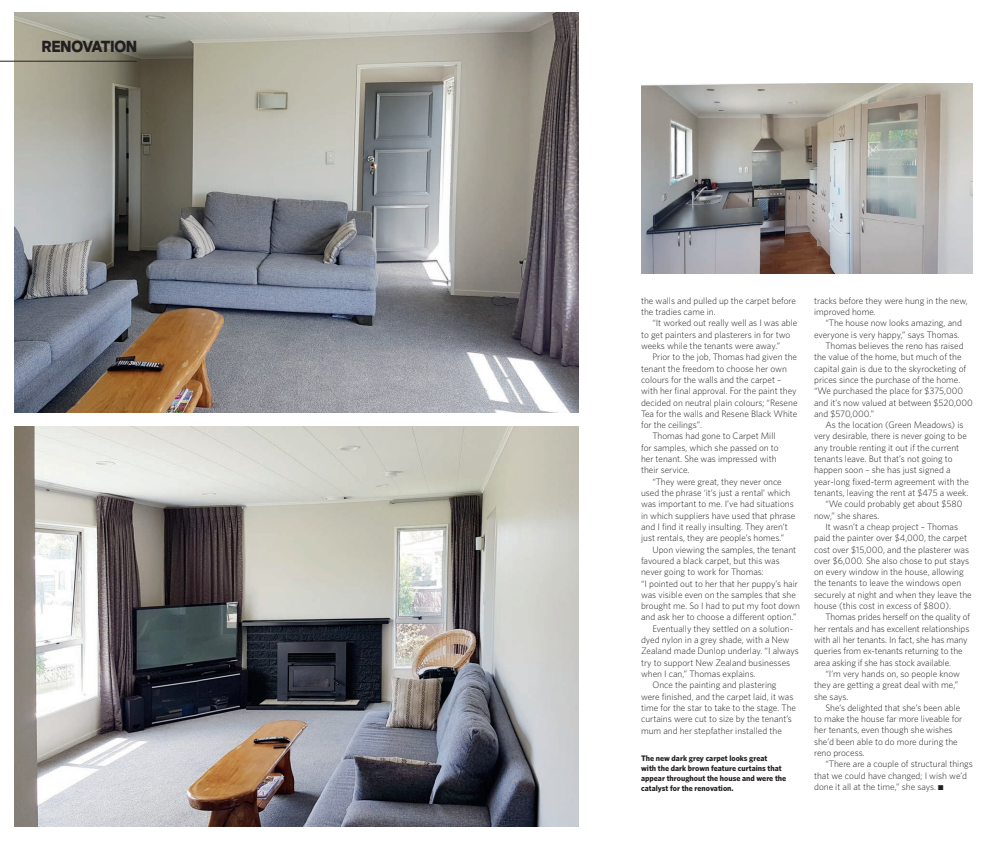
<style>
.page{position:relative;width:987px;height:841px;background:#fff}
.page>*{position:absolute;margin:0;border:0;box-sizing:border-box;transform-origin:0 0}
.t1{font:800 16px "Artegra Sans Alt";color:#231f20;scale:.9 1}
._2018_Body_Text_Sans{font:300 9.3px/11.3px "Whitney HTF";color:#231f20}
._2018_Caption_White{font:700 8px/10px "Whitney HTF";color:#231f20}
</style>
<div class="page">
<img style="left:14px;top:13px;width:564px;height:399px">
<img style="left:14px;top:426px;width:564px;height:400px">
<img style="left:641px;top:84px;width:331px;height:189px">
<hr style="left:0;top:61px;width:137px;height:1px;background:#231f20">
<p class="t1" style="left:42px;top:34px;width:107px">RENOVATION</p>
<p class="_2018_Body_Text_Sans" style="left:641px;top:295px;width:156px">the walls and pulled up the carpet before the tradies came in.</p>
<p class="_2018_Body_Text_Sans" style="left:641px;top:317px;width:158px;text-indent:11px">“It worked out really well as I was able to get painters and plasterers in for two weeks while the tenants were away.”</p>
<p class="_2018_Body_Text_Sans" style="left:641px;top:351px;width:158px;text-indent:11px">Prior to the job, Thomas had given the tenant the freedom to choose her own colours for the walls and the carpet – with her final approval. For the paint they decided on neutral plain colours; “Resene Tea for the walls and Resene Black White for the ceilings”.</p>
<p class="_2018_Body_Text_Sans" style="left:641px;top:430px;width:139px;text-indent:11px">Thomas had gone to Carpet Mill for samples, which she passed on to her tenant. She was impressed with their service.</p>
<p class="_2018_Body_Text_Sans" style="left:641px;top:475px;width:156px;text-indent:11px">“They were great, they never once used the phrase ‘it’s just a rental’ which was important to me. I’ve had situations in which suppliers have used that phrase and I find it really insulting. They aren’t just rentals, they are people’s homes.”</p>
<p class="_2018_Body_Text_Sans" style="left:641px;top:543px;width:160px;text-indent:11px">Upon viewing the samples, the tenant favoured a black carpet, but this was never going to work for Thomas:<br>“I pointed out to her that her puppy’s hair was visible even on the samples that she brought me. So I had to put my foot down and ask her to choose a different option.”</p>
<p class="_2018_Body_Text_Sans" style="left:641px;top:622px;width:159px;text-indent:11px">Eventually they settled on a solution&shy;dyed nylon in a grey shade, with a New Zealand made Dunlop underlay. “I always try to support New Zealand businesses when I can,” Thomas explains.</p>
<p class="_2018_Body_Text_Sans" style="left:641px;top:679px;width:156px;text-indent:11px">Once the painting and plastering were finished, and the carpet laid, it was time for the star to take to the stage. The curtains were cut to size by the tenant’s mum and her stepfather installed the</p>
<p class="_2018_Caption_White" style="left:641px;top:753px;width:147px">The new dark grey carpet looks great<br>with the dark brown feature curtains that appear throughout the house and were the catalyst for the renovation.</p>
<p class="_2018_Body_Text_Sans" style="left:814px;top:295px;width:155px">tracks before they were hung in the new, improved home.</p>
<p class="_2018_Body_Text_Sans" style="left:814px;top:317px;width:149px;text-align:right">“The house now looks amazing, and everyone is very happy,” says Thomas.</p>
<p class="_2018_Body_Text_Sans" style="left:814px;top:340px;width:160px;text-indent:11px">Thomas believes the reno has raised the value of the home, but much of the capital gain is due to the skyrocketing of prices since the purchase of the home. “We purchased the place for $375,000 and it’s now valued at between $520,000 and $570,000.”</p>
<p class="_2018_Body_Text_Sans" style="left:814px;top:419px;width:156px;text-indent:11px">As the location (Green Meadows) is very desirable, there is never going to be any trouble renting it out if the current tenants leave. But that’s not going to happen soon – she has just signed a year-long fixed-term agreement with the tenants, leaving the rent at $475 a week.</p>
<p class="_2018_Body_Text_Sans" style="left:814px;top:498px;width:150px;text-indent:11px">“We could probably get about $580 now,” she shares.</p>
<p class="_2018_Body_Text_Sans" style="left:814px;top:521px;width:159px;text-indent:11px">It wasn’t a cheap project – Thomas paid the painter over $4,000, the carpet cost over $15,000, and the plasterer was over $6,000. She also chose to put stays on every window in the house, allowing the tenants to leave the windows open securely at night and when they leave the house (this cost in excess of $800).</p>
<p class="_2018_Body_Text_Sans" style="left:814px;top:611px;width:157px;text-indent:11px">Thomas prides herself on the quality of her rentals and has excellent relationships with all her tenants. In fact, she has many queries from ex-tenants returning to the area asking if she has stock available.</p>
<p class="_2018_Body_Text_Sans" style="left:814px;top:667px;width:147px;text-indent:11px">“I’m very hands on, so people know they are getting a great deal with me,” she says.</p>
<p class="_2018_Body_Text_Sans" style="left:814px;top:701px;width:150px;text-indent:11px">She’s delighted that she’s been able to make the house far more liveable for her tenants, even though she wishes she’d been able to do more during the reno process.</p>
<p class="_2018_Body_Text_Sans" style="left:814px;top:758px;width:160px;text-indent:11px">“There are a couple of structural things that we could have changed; I wish we’d done it all at the time,” she says. ■</p>
</div>
